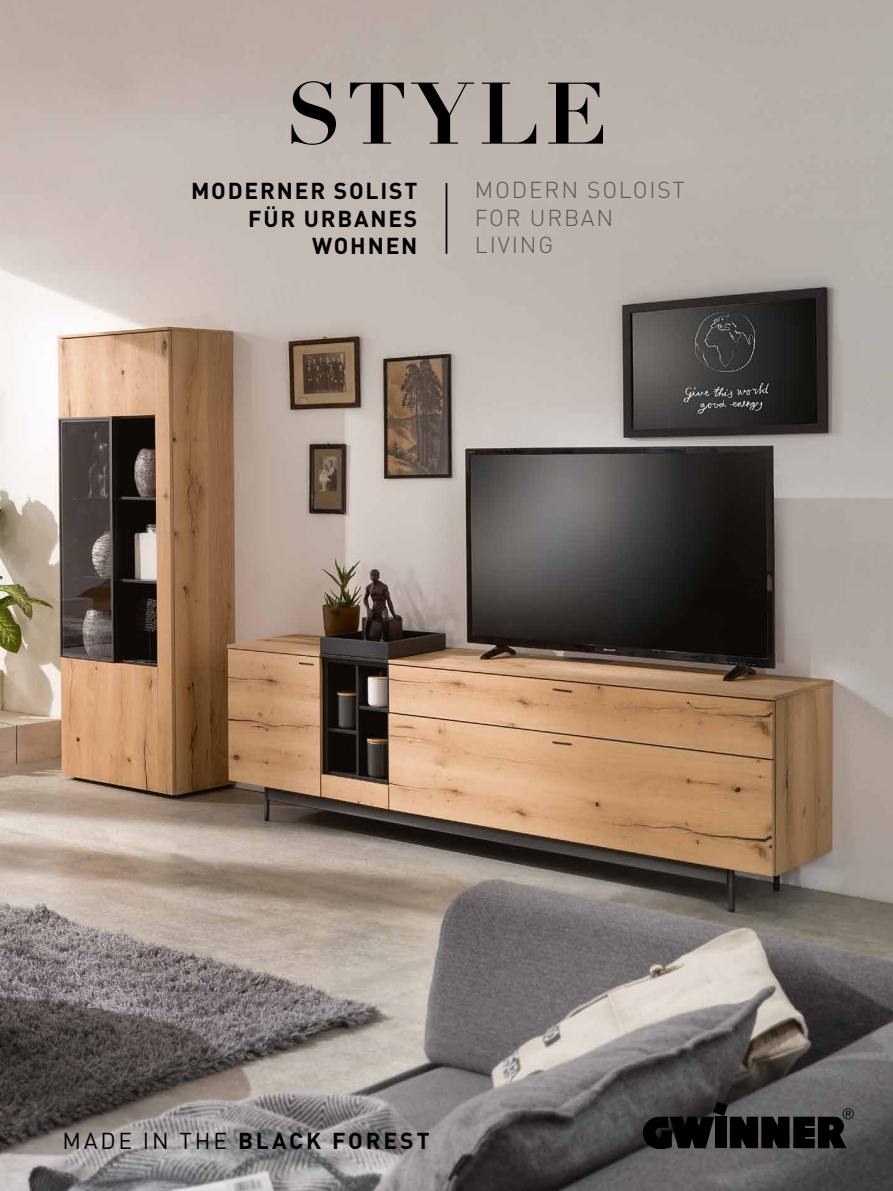
<style>
.page{position:relative;width:893px;height:1191px;background:#fff}
.page>*{position:absolute;margin:0;border:0;box-sizing:border-box;transform-origin:0 0}
.t1{font:700 85.75px "Didot";letter-spacing:.06em;color:#000}
.t2{font:700 22.75px/27.3px "DIN Pro";letter-spacing:.08em;color:#000;text-align:right}
.t3{font:300 22.75px/27.3px "DIN Pro";letter-spacing:.08em;color:#575756}
.t4{font:700 22.75px "DIN Pro";letter-spacing:.13em;color:#000}
.s1{font-weight:400}
</style>
<div class="page">
<img style="left:0;top:0;width:893px;height:1191px">
<hr style="left:446px;top:183px;width:1px;height:71px;background:#000">
<svg style="left:643px;top:1101px;width:211px;height:48px;background:#292828"></svg>
<h1 class="t1" style="left:286px;top:59px;width:322px">STYLE</h1>
<p class="t2" style="left:191px;top:175px;width:228px">MODERNER SOLIST<br>FÜR URBANES<br>WOHNEN</p>
<p class="t3" style="left:475px;top:175px;width:211px">MODERN SOLOIST<br>FOR URBAN<br>LIVING</p>
<p class="t4" style="left:62px;top:1121px;width:369px"><span class="s1">MADE IN THE</span> BLACK FOREST</p>
</div>
